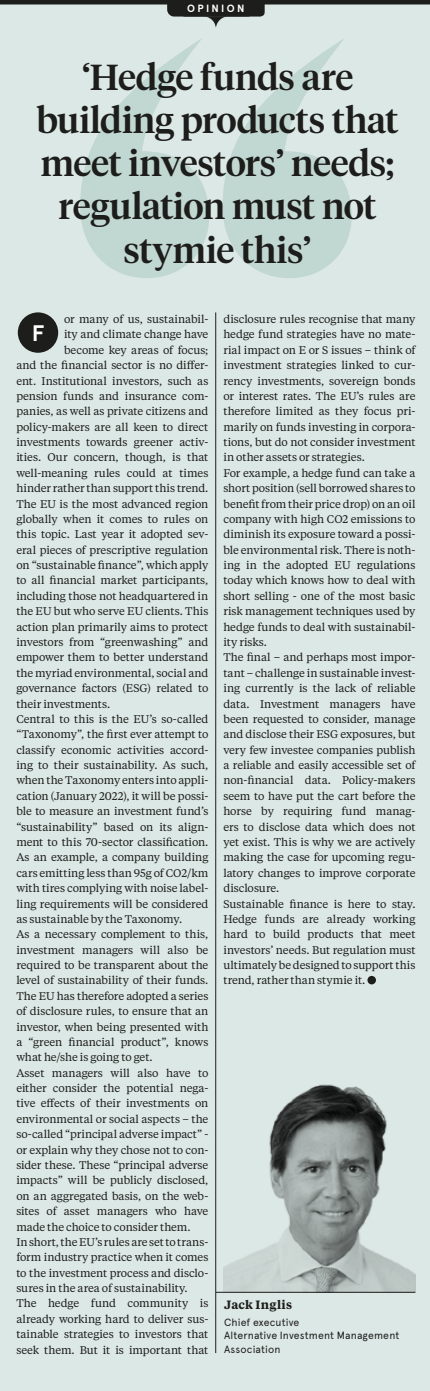
<style>
.page{position:relative;width:430px;height:1391px;background:#fff}
.page>*{position:absolute;margin:0;border:0;box-sizing:border-box;transform-origin:0 0}
.t1{font:500 36px/43.2px "Tiempos Headline";letter-spacing:-.005em;color:#1d1d1b;text-align:center}
.t2{font:700 22.5px "Apercu Pro";color:#fff}
.t3{font:600 12px "Tiempos Text";letter-spacing:.025em;color:#1d1d1b}
.t4{font:11.1px/15.3px "Tiempos Text";letter-spacing:-.005em;color:#1d1d1b}
.t5{font:10.5px/13.5px "Apercu Pro";letter-spacing:.01em;color:#1d1d1b}
.t6{font:700 10.5px "Apercu Pro";letter-spacing:.22em;color:#fff}
</style>
<div class="page">
<div style="left:0;top:0;width:429px;height:1390px;background:#dce8e5"></div>
<svg style="left:222px;top:39px;width:129px;height:239px;fill:#c1d7d1"></svg>
<svg style="left:80px;top:38px;width:129px;height:240px;fill:#c1d7d1"></svg>
<div style="left:367px;top:975px;width:8px;height:9px;background:#1d1d1b;border-radius:50%"></div>
<div style="left:18px;top:312px;width:40px;height:41px;background:#1d1d1b;border-radius:50%"></div>
<hr style="left:215px;top:312px;width:1px;height:1040px;background:#1d1d1b">
<svg style="left:167px;top:4px;width:97px;height:23px"></svg>
<hr style="left:0;top:0;width:429px;height:4px;background:#1d1d1b">
<img style="left:223px;top:1084px;width:192px;height:207px">
<hr style="left:216px;top:1291px;width:199px;height:1px;background:#1d1d1b">
<p class="t6" style="left:187px;top:1px;width:59px">OPINION</p>
<h1 class="t1" style="left:37px;top:54px;width:363px">‘Hedge funds are building products that meet investors’ needs; regulation must not stymie this’</h1>
<p class="t4" style="left:64px;top:311px;width:146px">or many of us, sustainabil-</p>
<p class="t4" style="left:64px;top:326px;width:146px">ity and climate change have</p>
<p class="t4" style="left:64px;top:342px;width:146px">become key areas of focus;</p>
<p class="t4" style="left:16px;top:357px;width:193px">and the financial sector is no differ-</p>
<p class="t4" style="left:16px;top:372px;width:193px">ent. Institutional investors, such as</p>
<p class="t4" style="left:16px;top:388px;width:193px">pension funds and insurance com-</p>
<p class="t4" style="left:16px;top:403px;width:193px">panies, as well as private citizens and</p>
<p class="t4" style="left:16px;top:418px;width:193px">policy-makers are all keen to direct</p>
<p class="t4" style="left:16px;top:434px;width:193px">investments towards greener activ-</p>
<p class="t4" style="left:16px;top:449px;width:193px">ities. Our concern, though, is that</p>
<p class="t4" style="left:16px;top:465px;width:193px">well-meaning rules could at times</p>
<p class="t4" style="left:16px;top:480px;width:193px">hinder rather than support this trend.</p>
<p class="t4" style="left:16px;top:495px;width:193px">The EU is the most advanced region</p>
<p class="t4" style="left:16px;top:511px;width:193px">globally when it comes to rules on</p>
<p class="t4" style="left:16px;top:526px;width:193px">this topic. Last year it adopted sev-</p>
<p class="t4" style="left:16px;top:541px;width:193px">eral pieces of prescriptive regulation</p>
<p class="t4" style="left:16px;top:557px;width:193px">on “sustainable finance”, which apply</p>
<p class="t4" style="left:16px;top:572px;width:193px">to all financial market participants,</p>
<p class="t4" style="left:16px;top:588px;width:193px">including those not headquartered in</p>
<p class="t4" style="left:16px;top:603px;width:193px">the EU but who serve EU clients. This</p>
<p class="t4" style="left:16px;top:618px;width:193px">action plan primarily aims to protect</p>
<p class="t4" style="left:16px;top:634px;width:193px">investors from “greenwashing” and</p>
<p class="t4" style="left:16px;top:649px;width:193px">empower them to better understand</p>
<p class="t4" style="left:16px;top:664px;width:193px">the myriad environmental, social and</p>
<p class="t4" style="left:16px;top:680px;width:193px">governance factors (ESG) related to</p>
<p class="t4" style="left:16px;top:695px;width:95px">their investments.</p>
<p class="t4" style="left:16px;top:711px;width:193px">Central to this is the EU’s so-called</p>
<p class="t4" style="left:16px;top:726px;width:193px">“Taxonomy”, the first ever attempt to</p>
<p class="t4" style="left:16px;top:741px;width:193px">classify economic activities accord-</p>
<p class="t4" style="left:16px;top:757px;width:193px">ing to their sustainability. As such,</p>
<p class="t4" style="left:16px;top:772px;width:193px">when the Taxonomy enters into appli-</p>
<p class="t4" style="left:16px;top:787px;width:193px">cation (January 2022), it will be possi-</p>
<p class="t4" style="left:16px;top:803px;width:193px">ble to measure an investment fund’s</p>
<p class="t4" style="left:16px;top:818px;width:193px">“sustainability” based on its align-</p>
<p class="t4" style="left:16px;top:834px;width:193px">ment to this 70-sector classification.</p>
<p class="t4" style="left:16px;top:849px;width:193px">As an example, a company building</p>
<p class="t4" style="left:16px;top:864px;width:193px">cars emitting less than 95g of CO2/km</p>
<p class="t4" style="left:16px;top:880px;width:193px">with tires complying with noise label-</p>
<p class="t4" style="left:16px;top:895px;width:193px">ling requirements will be considered</p>
<p class="t4" style="left:16px;top:910px;width:167px">as sustainable by the Taxonomy.</p>
<p class="t4" style="left:16px;top:926px;width:193px">As a necessary complement to this,</p>
<p class="t4" style="left:16px;top:941px;width:193px">investment managers will also be</p>
<p class="t4" style="left:16px;top:957px;width:193px">required to be transparent about the</p>
<p class="t4" style="left:16px;top:972px;width:193px">level of sustainability of their funds.</p>
<p class="t4" style="left:16px;top:987px;width:193px">The EU has therefore adopted a series</p>
<p class="t4" style="left:16px;top:1003px;width:193px">of disclosure rules, to ensure that an</p>
<p class="t4" style="left:16px;top:1018px;width:193px">investor, when being presented with</p>
<p class="t4" style="left:16px;top:1033px;width:193px">a “green financial product”, knows</p>
<p class="t4" style="left:16px;top:1049px;width:138px">what he/she is going to get.</p>
<p class="t4" style="left:16px;top:1064px;width:193px">Asset managers will also have to</p>
<p class="t4" style="left:16px;top:1080px;width:193px">either consider the potential nega-</p>
<p class="t4" style="left:16px;top:1095px;width:193px">tive effects of their investments on</p>
<p class="t4" style="left:16px;top:1110px;width:193px">environmental or social aspects – the</p>
<p class="t4" style="left:16px;top:1126px;width:193px">so-called “principal adverse impact” -</p>
<p class="t4" style="left:16px;top:1141px;width:193px">or explain why they chose not to con-</p>
<p class="t4" style="left:16px;top:1156px;width:193px">sider these. These “principal adverse</p>
<p class="t4" style="left:16px;top:1172px;width:193px">impacts” will be publicly disclosed,</p>
<p class="t4" style="left:16px;top:1187px;width:193px">on an aggregated basis, on the web-</p>
<p class="t4" style="left:16px;top:1203px;width:193px">sites of asset managers who have</p>
<p class="t4" style="left:16px;top:1218px;width:175px">made the choice to consider them.</p>
<p class="t4" style="left:16px;top:1233px;width:193px">In short, the EU’s rules are set to trans-</p>
<p class="t4" style="left:16px;top:1249px;width:193px">form industry practice when it comes</p>
<p class="t4" style="left:16px;top:1264px;width:193px">to the investment process and disclo-</p>
<p class="t4" style="left:16px;top:1279px;width:173px">sures in the area of sustainability.</p>
<p class="t4" style="left:16px;top:1295px;width:193px">The hedge fund community is</p>
<p class="t4" style="left:16px;top:1310px;width:193px">already working hard to deliver sus-</p>
<p class="t4" style="left:16px;top:1326px;width:193px">tainable strategies to investors that</p>
<p class="t4" style="left:16px;top:1341px;width:193px">seek them. But it is important that</p>
<h2 class="t2" style="left:32px;top:316px;width:14px">F</h2>
<p class="t4" style="left:223px;top:311px;width:193px">disclosure rules recognise that many hedge fund strategies have no mate&shy;rial impact on E or S issues – think of investment strategies linked to cur&shy;rency investments, sovereign bonds or interest rates. The EU’s rules are therefore limited as they focus pri&shy;marily on funds investing in corpora&shy;tions, but do not consider investment in other assets or strategies.<br>For example, a hedge fund can take a short position (sell borrowed shares to benefit from their price drop) on an oil company with high CO2 emissions to diminish its exposure toward a possi&shy;ble environmental risk. There is noth&shy;ing in the adopted EU regulations today which knows how to deal with short selling - one of the most basic risk management techniques used by hedge funds to deal with sustainabil&shy;ity risks.<br>The final – and perhaps most impor&shy;tant – challenge in sustainable invest&shy;ing currently is the lack of reliable data. Investment managers have been requested to consider, manage and disclose their ESG exposures, but very few investee companies publish a reliable and easily accessible set of non-financial data. Policy-makers seem to have put the cart before the horse by requiring fund manag&shy;ers to disclose data which does not yet exist. This is why we are actively making the case for upcoming regu&shy;latory changes to improve corporate disclosure.<br>Sustainable finance is here to stay.<br>Hedge funds are already working hard to build products that meet investors’ needs. But regulation must ultimately be designed to support this trend, rather than stymie it.</p>
<p class="t3" style="left:224px;top:1296px;width:69px">Jack Inglis</p>
<p class="t5" style="left:224px;top:1314px;width:177px">Chief executive<br>Alternative Investment Management<br>Association</p>
</div>
